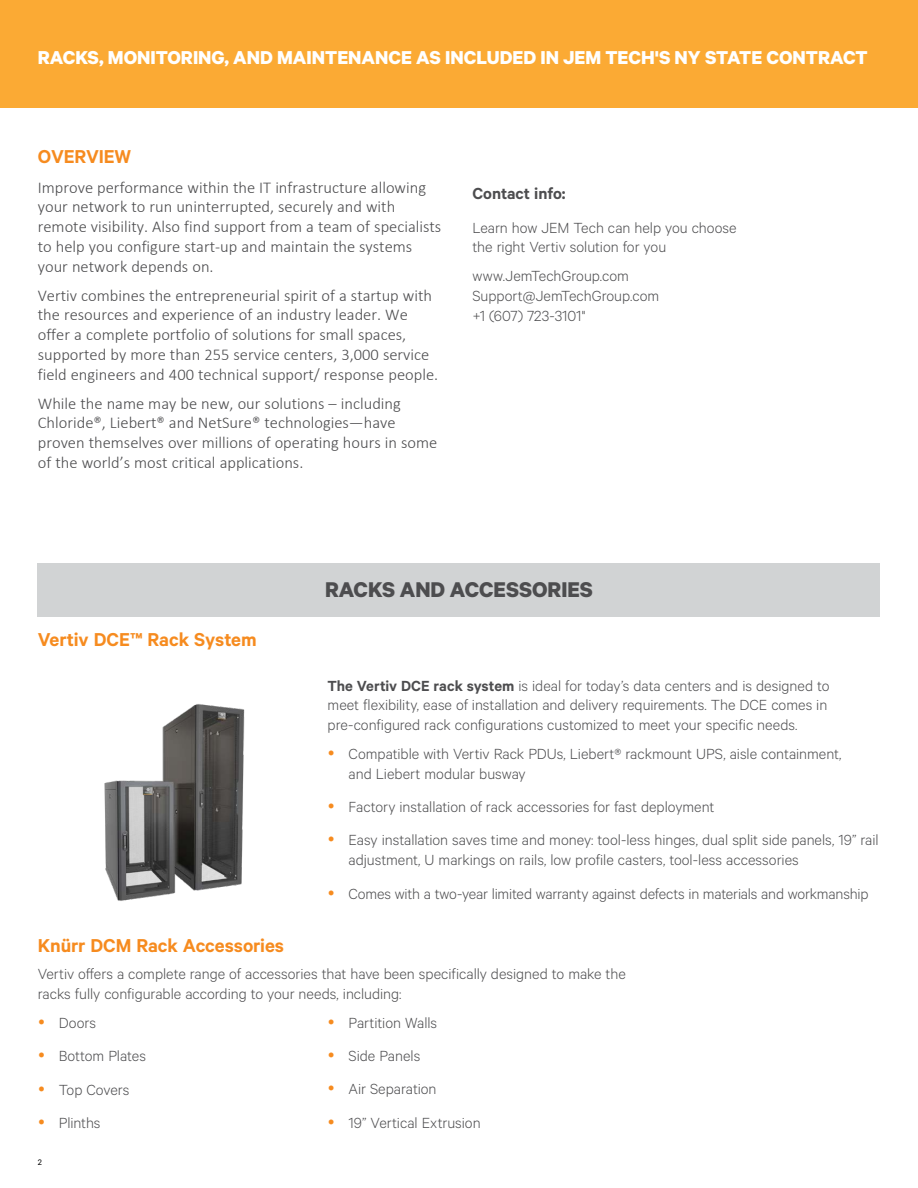
<style>
.page{position:relative;width:918px;height:1188px;background:#fff}
.page>*{position:absolute;margin:0;border:0;box-sizing:border-box;transform-origin:0 0}
.t1{font:700 24px "Calibre";color:#4d4d4f}
.t2{font:700 21px "Calibre";color:#fff}
.t3{font:600 21px "Calibre";letter-spacing:-.005em;color:#f68b1f}
.t4{font:600 18px "Calibre";letter-spacing:-.005em;color:#4d4d4f}
.t5{font:300 16.5px/33.3px "Calibre";letter-spacing:-.005em;color:#4d4d4f}
.t6{font:300 16.5px/19.8px "Calibri";color:#4d4d4f}
.t7{font:9px "Calibre";color:#000}
.s1{font-weight:600}
</style>
<div class="page">
<div style="left:0;top:0;width:918px;height:108px;background:#fbaa34"></div>
<div style="left:38px;top:563px;width:842px;height:54px;background:#d1d3d4"></div>
<img style="left:104px;top:704px;width:141px;height:197px">
<p class="t2" style="left:38px;top:44px;width:831px">RACKS, MONITORING, AND MAINTENANCE AS INCLUDED IN JEM TECH'S NY STATE CONTRACT</p>
<p class="t3" style="left:38px;top:144px;width:95px">OVERVIEW</p>
<p class="t6" style="left:38px;top:177px;width:405px">Improve performance within the IT infrastructure allowing your network to run uninterrupted, securely and with remote visibility. Also find support from a team of specialists to help you configure start-up and maintain the systems your network depends on.</p>
<p class="t6" style="left:38px;top:285px;width:402px">Vertiv combines the entrepreneurial spirit of a startup with the resources and experience of an industry leader. We offer a complete portfolio of solutions for small spaces, supported by more than 255 service centers, 3,000 service field engineers and 400 technical support/ response people.</p>
<p class="t6" style="left:38px;top:393px;width:401px">While the name may be new, our solutions – including Chloride®, Liebert® and NetSure® technologies—have proven themselves over millions of operating hours in some of the world’s most critical applications.</p>
<p class="t4" style="left:472px;top:183px;width:95px">Contact info:</p>
<p class="t5" style="left:472px;top:217px;width:266px;line-height:19.8px">Learn how JEM Tech can help you choose the right Vertiv solution for you</p>
<p class="t5" style="left:472px;top:265px;width:188px;line-height:19.8px">www.JemTechGroup.com<br>Support@JemTechGroup.com +1 (607) 723-3101"</p>
<p class="t3" style="left:38px;top:627px;width:220px">Vertiv DCE™ Rack System</p>
<p class="t3" style="left:38px;top:933px;width:248px">Knürr DCM Rack Accessories</p>
<h1 class="t1" style="left:325px;top:575px;width:269px">RACKS AND ACCESSORIES</h1>
<p class="t5" style="left:328px;top:675px;width:503px;line-height:19.8px"><span class="s1">The Vertiv DCE rack system</span> is ideal for today’s data centers and is designed to meet flexibility, ease of installation and delivery requirements. The DCE comes in pre-configured rack configurations customized to meet your specific needs.</p>
<p class="t5" style="left:349px;top:743px;width:494px;line-height:19.8px">Compatible with Vertiv Rack PDUs, Liebert® rackmount UPS, aisle containment, and Liebert modular busway</p>
<p class="t5" style="left:349px;top:790px;width:532px">Factory installation of rack accessories for fast deployment<br>Easy installation saves time and money: tool-less hinges, dual split side panels, 19” rail</p>
<p class="t5" style="left:349px;top:843px;width:521px">adjustment, U markings on rails, low profile casters, tool-less accessories<br>Comes with a two-year limited warranty against defects in materials and workmanship</p>
<p class="t5" style="left:38px;top:964px;width:590px;line-height:19.8px">Vertiv offers a complete range of accessories that have been specifically designed to make the racks fully configurable according to your needs, including:</p>
<p class="t5" style="left:59px;top:1005px;width:89px">Doors<br>Bottom Plates<br>Top Covers<br>Plinths</p>
<p class="t5" style="left:349px;top:1005px;width:134px">Partition Walls<br>Side Panels<br>Air Separation<br>19” Vertical Extrusion</p>
<p class="t7" style="left:38px;top:1157px;width:6px">2</p>
</div>
